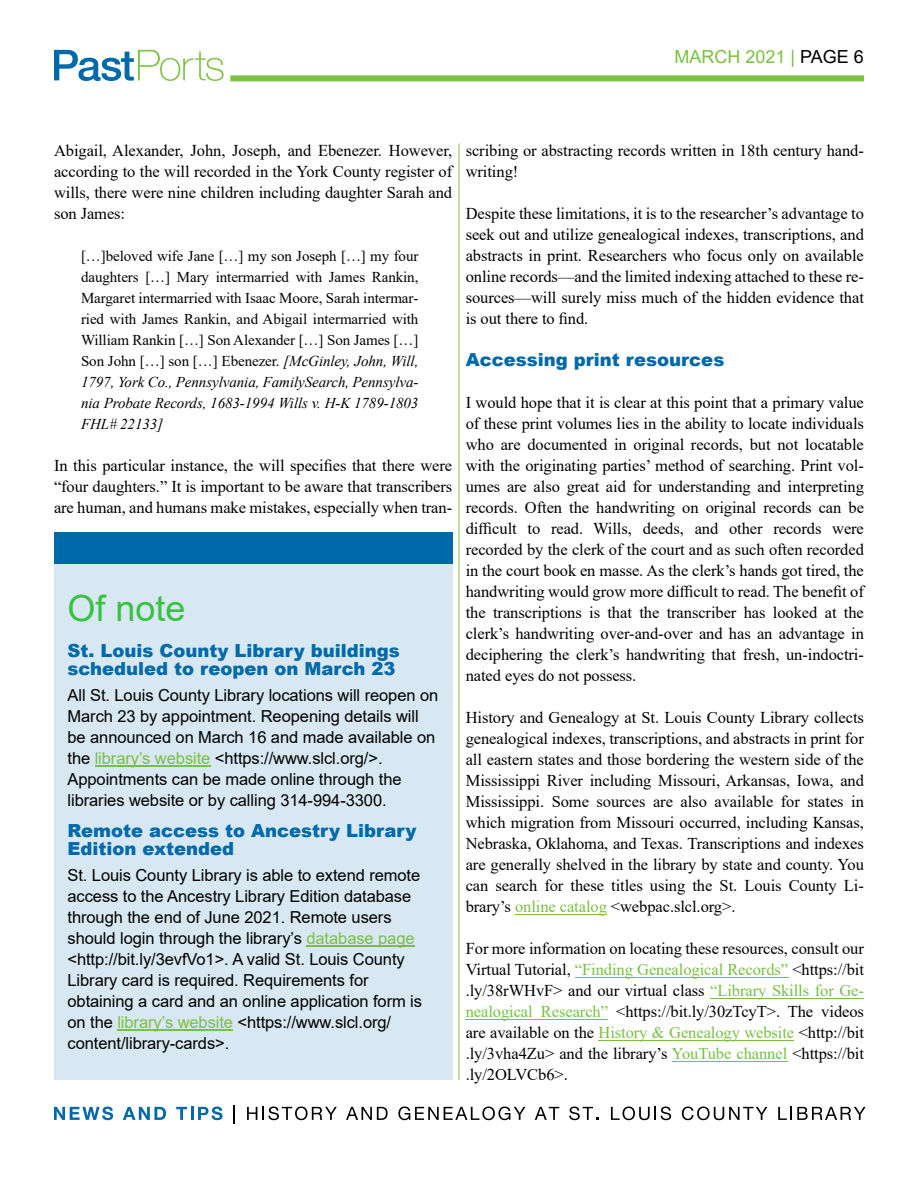
<style>
.page{position:relative;width:918px;height:1188px;background:#fff}
.page>*{position:absolute;margin:0;border:0;box-sizing:border-box;transform-origin:0 0}
.t1{font:36px "Arial";color:#39c142}
.t2{font:900 18px/18px "Arial";color:#0069aa}
.t3{font:18px "Arial";color:#7bc142}
.t4{font:16.5px/21px "Times New Roman";letter-spacing:-.005em;color:#000;text-align:justify}
.t5{font:16.5px/21px "Arial";letter-spacing:-.005em;color:#000}
.t6{font:15px/21px "Times New Roman";letter-spacing:-.005em;color:#000;text-align:justify}
.s1{color:#7abf43}
.s2{color:#000}
.s3{font-style:italic}
</style>
<div class="page">
<hr style="left:515px;top:914px;width:92px;height:1px;background:#7abf43">
<hr style="left:575px;top:977px;width:213px;height:1px;background:#7abf43">
<hr style="left:710px;top:998px;width:154px;height:1px;background:#7abf43">
<hr style="left:466px;top:1019px;width:142px;height:1px;background:#7abf43">
<hr style="left:599px;top:1040px;width:195px;height:1px;background:#7abf43">
<hr style="left:672px;top:1061px;width:115px;height:1px;background:#7abf43">
<svg style="left:54px;top:50px;width:170px;height:31px"></svg>
<div style="left:230px;top:75px;width:634px;height:6px;background:#7bc142"></div>
<svg style="left:54px;top:1107px;width:59px;height:13px"></svg>
<svg style="left:123px;top:1107px;width:43px;height:13px"></svg>
<svg style="left:176px;top:1107px;width:47px;height:13px"></svg>
<svg style="left:234px;top:1106px;width:1px;height:18px"></svg>
<svg style="left:247px;top:1107px;width:90px;height:13px"></svg>
<svg style="left:346px;top:1107px;width:42px;height:13px"></svg>
<svg style="left:398px;top:1107px;width:127px;height:13px"></svg>
<svg style="left:535px;top:1107px;width:24px;height:13px"></svg>
<svg style="left:569px;top:1107px;width:30px;height:13px"></svg>
<svg style="left:611px;top:1107px;width:60px;height:13px"></svg>
<svg style="left:682px;top:1107px;width:85px;height:13px"></svg>
<svg style="left:778px;top:1107px;width:88px;height:13px"></svg>
<hr style="left:459px;top:143px;width:1px;height:937px;background:#7abf43">
<div style="left:54px;top:564px;width:398px;height:516px;background:#d8e8f2"></div>
<hr style="left:95px;top:765px;width:115px;height:2px;background:#7abf43">
<hr style="left:306px;top:945px;width:109px;height:2px;background:#7abf43">
<hr style="left:117px;top:1029px;width:116px;height:2px;background:#7abf43">
<div style="left:54px;top:533px;width:398px;height:31px;background:#0069aa"></div>
<p class="t3" style="left:675px;top:50px;width:191px">MARCH 2021 <span class="s1">|</span> <span class="s2">PAGE 6</span></p>
<p class="t4" style="left:54px;top:142px;width:400px">Abigail, Alexander, John, Joseph, and Ebenezer. However, according to the will recorded in the York County register of wills, there were nine children including daughter Sarah and son James:</p>
<p class="t6" style="left:81px;top:247px;width:339px">[…]beloved wife Jane […] my son Joseph […] my four daughters […] Mary intermarried with James Rankin, Margaret intermarried with Isaac Moore, Sarah intermar‐ ried with James Rankin, and Abigail intermarried with William Rankin […] Son Alexander […] Son James […] Son John […] son […] Ebenezer. <span class="s3">[McGinley, John, Will, 1797, York Co., Pennsylvania, FamilySearch, Pennsylva‐ nia Probate Records, 1683-1994 Wills v. H-K 1789-1803<br>FHL# 22133]</span></p>
<p class="t4" style="left:54px;top:457px;width:400px">In this particular instance, the will specifies that there were “four daughters.” It is important to be aware that transcribers are human, and humans make mistakes, especially when tran‐</p>
<h1 class="t1" style="left:68px;top:595px;width:120px">Of note</h1>
<p class="t2" style="left:68px;top:644px;width:334px">St. Louis County Library buildings scheduled to reopen on March 23</p>
<p class="t5" style="left:68px;top:686px;width:372px">All St. Louis County Library locations will reopen on March 23 by appointment. Reopening details will be announced on March 16 and made available on the <span class="s1">library’s website</span> &lt;https://www.slcl.org/&gt;.<br>Appointments can be made online through the libraries website or by calling 314-994-3300.</p>
<p class="t2" style="left:68px;top:824px;width:350px">Remote access to Ancestry Library<br>Edition extended</p>
<p class="t5" style="left:68px;top:866px;width:356px">St. Louis County Library is able to extend remote access to the Ancestry Library Edition database through the end of June 2021. Remote users should login through the library’s <span class="s1">database page </span>&lt;http://bit.ly/3evfVo1&gt;. A valid St. Louis County Library card is required. Requirements for obtaining a card and an online application form is on the <span class="s1">library’s website</span> &lt;https://www.slcl.org/ content/library-cards&gt;.</p>
<p class="t4" style="left:466px;top:142px;width:400px">scribing or abstracting records written in 18th century hand‐ writing!</p>
<p class="t4" style="left:466px;top:205px;width:400px">Despite these limitations, it is to the researcher’s advantage to seek out and utilize genealogical indexes, transcriptions, and abstracts in print. Researchers who focus only on available online records—and the limited indexing attached to these re‐ sources—will surely miss much of the hidden evidence that is out there to find.</p>
<p class="t2" style="left:466px;top:352px;width:260px">Accessing print resources</p>
<p class="t4" style="left:466px;top:394px;width:400px">I would hope that it is clear at this point that a primary value of these print volumes lies in the ability to locate individuals who are documented in original records, but not locatable with the originating parties’ method of searching. Print vol‐ umes are also great aid for understanding and interpreting records. Often the handwriting on original records can be difficult to read. Wills, deeds, and other records were recorded by the clerk of the court and as such often recorded in the court book en masse. As the clerk’s hands got tired, the handwriting would grow more difficult to read. The benefit of the transcriptions is that the transcriber has looked at the clerk’s handwriting over-and-over and has an advantage in deciphering the clerk’s handwriting that fresh, un-indoctri‐ nated eyes do not possess.</p>
<p class="t4" style="left:466px;top:709px;width:400px">History and Genealogy at St. Louis County Library collects genealogical indexes, transcriptions, and abstracts in print for all eastern states and those bordering the western side of the Mississippi River including Missouri, Arkansas, Iowa, and Mississippi. Some sources are also available for states in which migration from Missouri occurred, including Kansas, Nebraska, Oklahoma, and Texas. Transcriptions and indexes are generally shelved in the library by state and county. You can search for these titles using the St. Louis County Li‐ brary’s <span class="s1">online catalog</span> &lt;webpac.slcl.org&gt;.</p>
<p class="t4" style="left:466px;top:940px;width:400px">For more information on locating these resources, consult our Virtual Tutorial, <span class="s1">“Finding Genealogical Records”</span> &lt;https://bit .ly/38rWHvF&gt; and our virtual class <span class="s1">“Library Skills for Ge‐ nealogical Research”</span> &lt;https://bit.ly/30zTcyT&gt;. The videos are available on the <span class="s1">History &amp; Genealogy website</span> &lt;http://bit .ly/3vha4Zu&gt; and the library’s <span class="s1">YouTube channel</span> &lt;https://bit .ly/2OLVCb6&gt;.</p>
</div>
